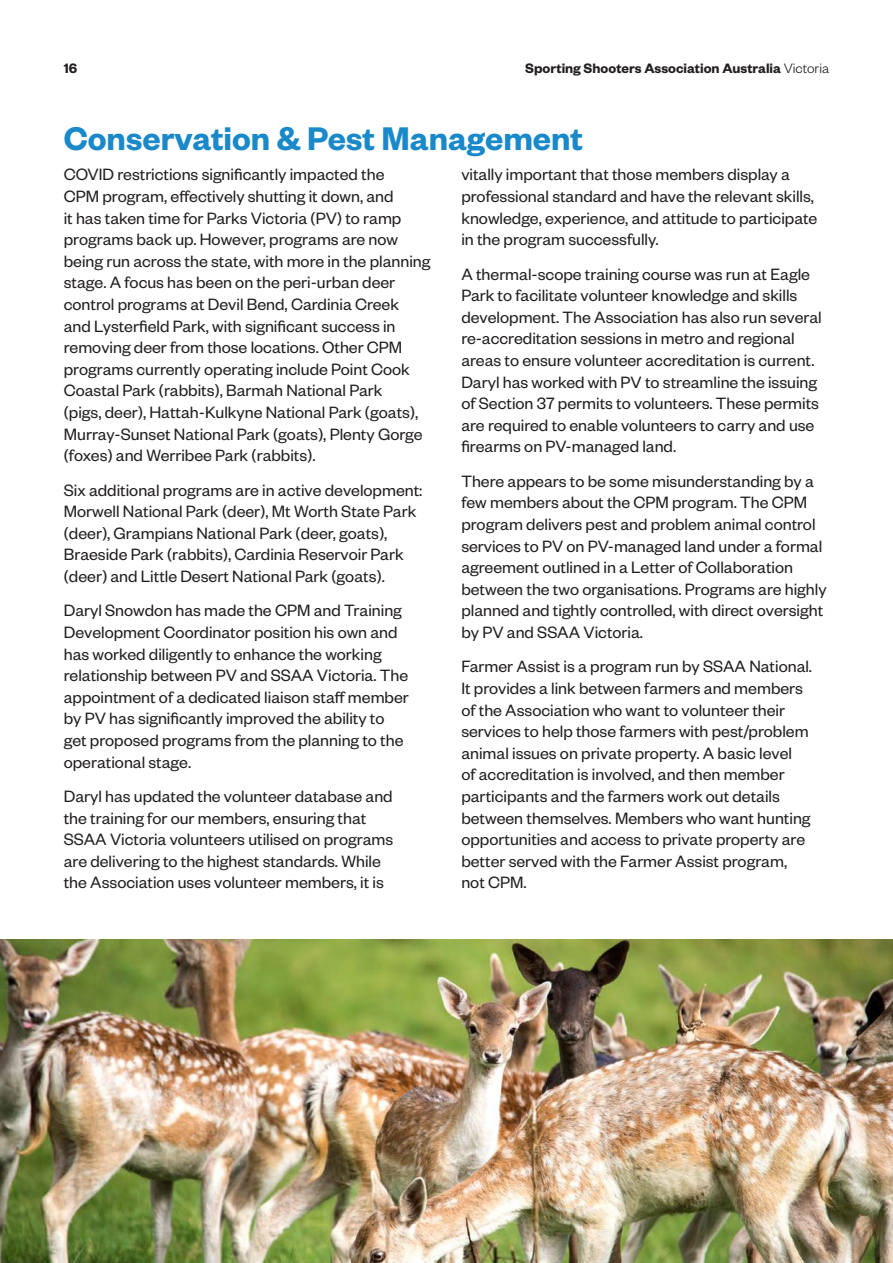
<style>
.page{position:relative;width:893px;height:1263px;background:#fff}
.page>*{position:absolute;margin:0;border:0;box-sizing:border-box;transform-origin:0 0}
.Subheadings{font:600 36px "Founders Grotesk";color:#1989c9}
.New_Paragraph{font:18px/21.6px "Founders Grotesk";color:#231f20}
.t1{font:600 15px "Founders Grotesk";color:#231f20}
.s1{font-weight:300}
</style>
<div class="page">
<img style="left:0;top:940px;width:893px;height:323px">
<p class="t1" style="left:64px;top:59px;width:15px">16</p>
<p class="t1" style="left:525px;top:59px;width:305px">Sporting Shooters Association Australia <span class="s1">Victoria</span></p>
<p class="Subheadings" style="left:64px;top:116px;width:521px">Conservation &amp; Pest Management</p>
<p class="New_Paragraph" style="left:64px;top:163px;width:368px">COVID restrictions significantly impacted the<br>CPM program, effectively shutting it down, and<br>it has taken time for Parks Victoria (PV) to ramp programs back up. However, programs are now being run across the state, with more in the planning stage. A focus has been on the peri-urban deer control programs at Devil Bend, Cardinia Creek and Lysterfield Park, with significant success in removing deer from those locations. Other CPM programs currently operating include Point Cook Coastal Park (rabbits), Barmah National Park<br>(pigs, deer), Hattah-Kulkyne National Park (goats), Murray-Sunset National Park (goats), Plenty Gorge (foxes) and Werribee Park (rabbits).</p>
<p class="New_Paragraph" style="left:64px;top:478px;width:360px">Six additional programs are in active development:<br>Morwell National Park (deer), Mt Worth State Park (deer), Grampians National Park (deer, goats), Braeside Park (rabbits), Cardinia Reservoir Park (deer) and Little Desert National Park (goats).</p>
<p class="New_Paragraph" style="left:64px;top:599px;width:347px">Daryl Snowdon has made the CPM and Training Development Coordinator position his own and has worked diligently to enhance the working relationship between PV and SSAA Victoria. The appointment of a dedicated liaison staff member by PV has significantly improved the ability to get proposed programs from the planning to the operational stage.</p>
<p class="New_Paragraph" style="left:64px;top:784px;width:331px">Daryl has updated the volunteer database and the training for our members, ensuring that SSAA Victoria volunteers utilised on programs are delivering to the highest standards. While the Association uses volunteer members, it is</p>
<p class="New_Paragraph" style="left:461px;top:163px;width:358px">vitally important that those members display a professional standard and have the relevant skills, knowledge, experience, and attitude to participate in the program successfully.</p>
<p class="New_Paragraph" style="left:461px;top:262px;width:362px">A thermal-scope training course was run at Eagle Park to facilitate volunteer knowledge and skills development. The Association has also run several re-accreditation sessions in metro and regional areas to ensure volunteer accreditation is current.<br>Daryl has worked with PV to streamline the issuing of Section 37 permits to volunteers. These permits are required to enable volunteers to carry and use firearms on PV-managed land.</p>
<p class="New_Paragraph" style="left:461px;top:469px;width:367px">There appears to be some misunderstanding by a few members about the CPM program. The CPM program delivers pest and problem animal control services to PV on PV-managed land under a formal agreement outlined in a Letter of Collaboration between the two organisations. Programs are highly planned and tightly controlled, with direct oversight by PV and SSAA Victoria.</p>
<p class="New_Paragraph" style="left:461px;top:655px;width:352px">Farmer Assist is a program run by SSAA National.<br>It provides a link between farmers and members of the Association who want to volunteer their services to help those farmers with pest/problem animal issues on private property. A basic level<br>of accreditation is involved, and then member participants and the farmers work out details between themselves. Members who want hunting opportunities and access to private property are better served with the Farmer Assist program, not CPM.</p>
</div>
